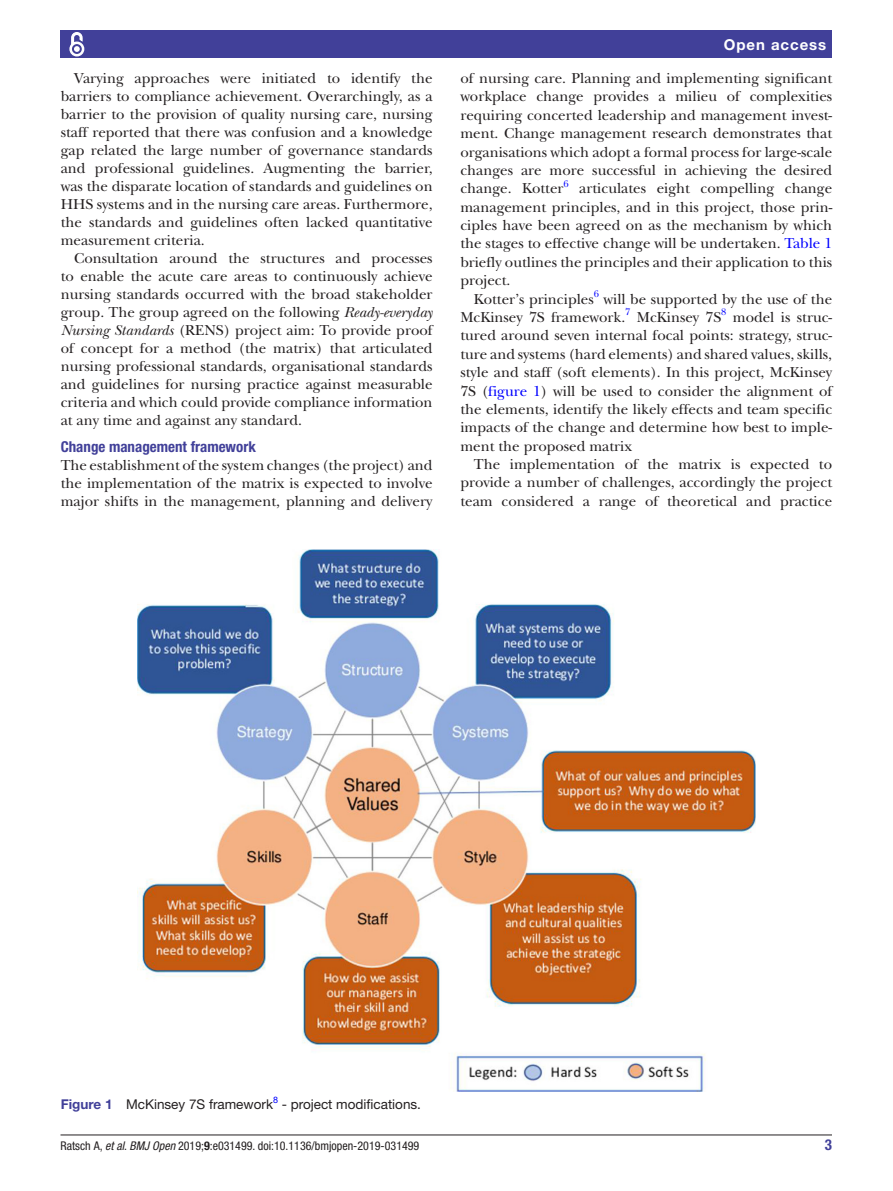
<style>
.page{position:relative;width:893px;height:1191px;background:#fff}
.page>*{position:absolute;margin:0;border:0;box-sizing:border-box;transform-origin:0 0}
.t1{font:15px/18px "New Baskerville";color:#231f20;text-align:justify}
.t2{font:700 condensed 15px "Helvetica Neue LT Std";color:#414099}
.t3{font:700 15px "Helvetica Neue LT Std";letter-spacing:.065em;color:#fff}
.t4{font:13.5px "Helvetica Neue LT Std";color:#231f20}
.t5{font:condensed 12px "Helvetica Neue LT Std";color:#231f20}
.t6{font:9.9px "New Baskerville";color:#00f}
.s1{font-style:italic}
.s2{color:#00f}
.s3{font-weight:700;color:#414099}
.s4{font-weight:700}
</style>
<div class="page">
<hr style="left:61px;top:1134px;width:771px;height:1px;background:#231f20">
<div style="left:61px;top:31px;width:771px;height:27px;background:#414099"></div>
<svg style="left:69px;top:32px;width:16px;height:25px"></svg>
<img style="left:138px;top:549px;width:617px;height:542px">
<p class="t1" style="left:61px;top:69px;width:373px;text-indent:14px">Varying approaches were initiated to identify the barriers to compliance achievement. Overarchingly, as a barrier to the provision of quality nursing care, nursing staff reported that there was confusion and a knowledge gap related the large number of governance standards and professional guidelines. Augmenting the barrier, was the disparate location of standards and guidelines on HHS systems and in the nursing care areas. Furthermore, the standards and guidelines often lacked quantitative measurement criteria.</p>
<p class="t1" style="left:61px;top:249px;width:373px;text-indent:14px">Consultation around the structures and processes to enable the acute care areas to continuously achieve nursing standards occurred with the broad stakeholder group. The group agreed on the following <span class="s1">Ready-everyday Nursing Standards</span> (RENS) project aim: To provide proof of concept for a method (the matrix) that articulated nursing professional standards, organisational standards and guidelines for nursing practice against measurable criteria and which could provide compliance information at any time and against any standard.</p>
<p class="t2" style="left:61px;top:437px;width:197px">Change management framework</p>
<p class="t1" style="left:61px;top:456px;width:373px">The establishment of the system changes (the project) and the implementation of the matrix is expected to involve major shifts in the management, planning and delivery</p>
<p class="t3" style="left:724px;top:35px;width:104px">Open access</p>
<p class="t1" style="left:460px;top:69px;width:373px">of nursing care. Planning and implementing significant workplace change provides a milieu of complexities requiring concerted leadership and management invest&shy;ment. Change management research demonstrates that organisations which adopt a formal process for large-scale changes are more successful in achieving the desired change. Kotter</p>
<p class="t6" style="left:564px;top:178px;width:7px">6</p>
<p class="t1" style="left:579px;top:179px;width:254px">articulates eight compelling change</p>
<p class="t1" style="left:460px;top:198px;width:373px">management principles, and in this project, those prin-</p>
<p class="t1" style="left:460px;top:216px;width:373px">ciples have been agreed on as the mechanism by which</p>
<p class="t1" style="left:460px;top:235px;width:373px">the stages to effective change will be undertaken. <span class="s2">Table 1</span></p>
<p class="t1" style="left:460px;top:253px;width:373px">briefly outlines the principles and their application to this</p>
<p class="t1" style="left:460px;top:271px;width:52px">project.</p>
<p class="t1" style="left:474px;top:290px;width:122px">Kotter’s principles</p>
<p class="t6" style="left:594px;top:288px;width:7px">6</p>
<p class="t1" style="left:460px;top:290px;width:373px;text-indent:143px">will be supported by the use of the<br>McKinsey 7S framework.</p>
<p class="t6" style="left:625px;top:306px;width:7px">7</p>
<p class="t1" style="left:637px;top:308px;width:86px">McKinsey 7S</p>
<p class="t6" style="left:721px;top:306px;width:7px">8</p>
<p class="t1" style="left:460px;top:308px;width:373px;text-indent:272px">model is struc&shy;tured around seven internal focal points: strategy, struc&shy;ture and systems (hard elements) and shared values, skills, style and staff (soft elements). In this project, McKinsey 7S (<span class="s2">figure 1</span>) will be used to consider the alignment of the elements, identify the likely effects and team specific impacts of the change and determine how best to imple&shy;ment the proposed matrix</p>
<p class="t1" style="left:460px;top:455px;width:373px;text-indent:14px">The implementation of the matrix is expected to provide a number of challenges, accordingly the project team considered a range of theoretical and practice</p>
<p class="t4" style="left:61px;top:1096px;width:362px"><span class="s3">Figure 1</span> McKinsey 7S framework<sup>8</sup> - project modifications.</p>
<p class="t5" style="left:61px;top:1138px;width:360px">Ratsch A, <span class="s1">et al</span>. <span class="s1">BMJ Open</span> 2019;<span class="s4">9</span>:e031499. doi:10.1136/bmjopen-2019-031499</p>
<p class="t2" style="left:825px;top:1135px;width:9px">3</p>
</div>
